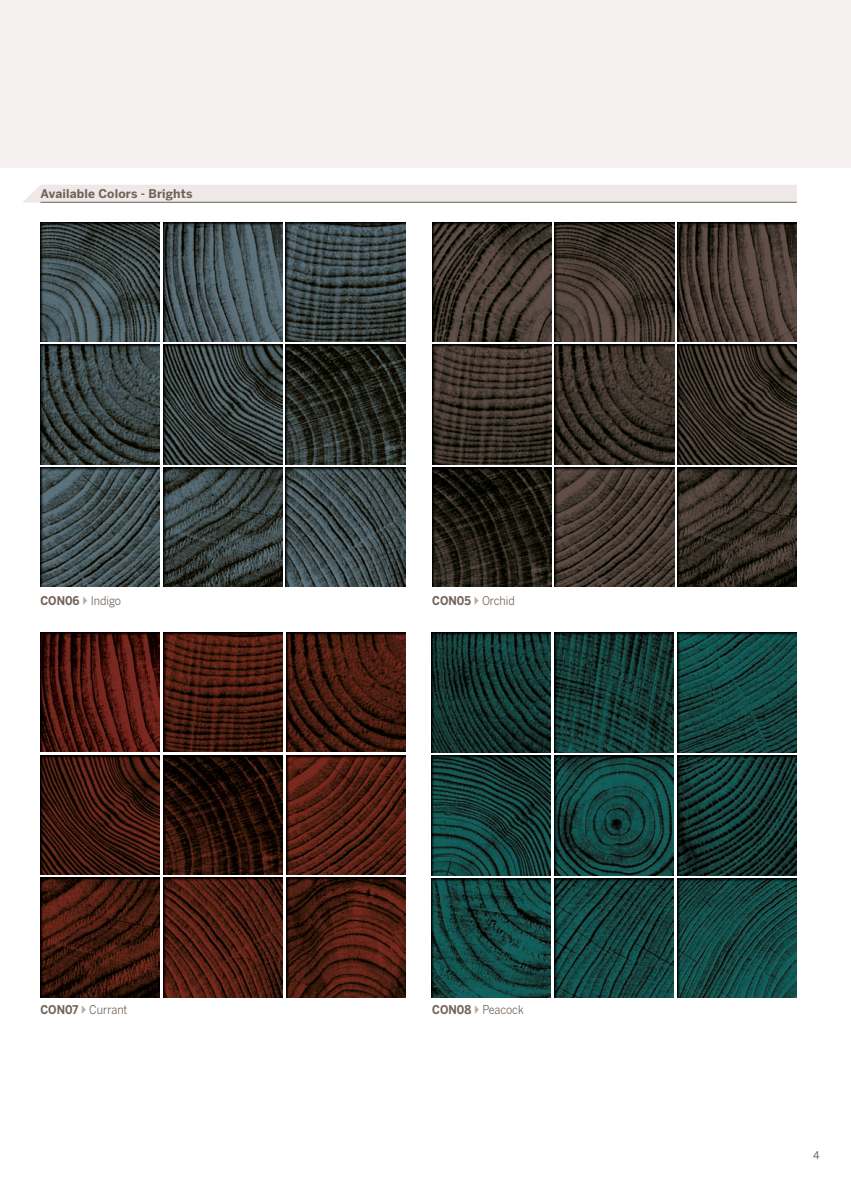
<style>
.page{position:relative;width:851px;height:1188px;background:#fff}
.page>*{position:absolute;margin:0;border:0;box-sizing:border-box;transform-origin:0 0}
.t1{font:12px "Benton Sans";color:#716259;scale:.9 1}
.t2{font:700 12px "Benton Sans";letter-spacing:.01em;color:#716259}
.t3{font:10.5px "Benton Sans";color:#716259}
.s1{font-weight:700}
</style>
<div class="page">
<div style="left:0;top:0;width:850px;height:168px;background:#f5f1f1"></div>
<div style="left:23px;top:185px;width:773px;height:18px;background:#eee9e8"></div>
<hr style="left:40px;top:202px;width:756px;height:1px;background:#716259">
<img style="left:431px;top:632px;width:120px;height:120px">
<img style="left:431px;top:755px;width:120px;height:120px">
<img style="left:431px;top:878px;width:120px;height:120px">
<img style="left:554px;top:632px;width:119px;height:120px">
<img style="left:554px;top:755px;width:119px;height:120px">
<img style="left:554px;top:878px;width:119px;height:120px">
<img style="left:677px;top:632px;width:119px;height:120px">
<img style="left:677px;top:755px;width:119px;height:120px">
<img style="left:677px;top:878px;width:119px;height:120px">
<img style="left:432px;top:222px;width:119px;height:119px">
<img style="left:432px;top:345px;width:119px;height:119px">
<img style="left:432px;top:467px;width:119px;height:119px">
<img style="left:555px;top:222px;width:119px;height:119px">
<img style="left:555px;top:345px;width:119px;height:119px">
<img style="left:555px;top:467px;width:119px;height:119px">
<img style="left:677px;top:222px;width:119px;height:119px">
<img style="left:677px;top:345px;width:119px;height:119px">
<img style="left:677px;top:467px;width:120px;height:119px">
<img style="left:40px;top:632px;width:120px;height:120px">
<img style="left:40px;top:755px;width:120px;height:120px">
<img style="left:40px;top:878px;width:120px;height:119px">
<img style="left:163px;top:632px;width:119px;height:120px">
<img style="left:163px;top:755px;width:119px;height:120px">
<img style="left:163px;top:878px;width:119px;height:119px">
<img style="left:286px;top:632px;width:119px;height:120px">
<img style="left:286px;top:755px;width:119px;height:120px">
<img style="left:286px;top:878px;width:119px;height:119px">
<img style="left:41px;top:222px;width:119px;height:119px">
<img style="left:41px;top:345px;width:119px;height:119px">
<img style="left:41px;top:467px;width:119px;height:119px">
<img style="left:163px;top:222px;width:119px;height:119px">
<img style="left:163px;top:345px;width:119px;height:119px">
<img style="left:163px;top:467px;width:119px;height:119px">
<img style="left:286px;top:222px;width:119px;height:119px">
<img style="left:286px;top:345px;width:119px;height:119px">
<img style="left:286px;top:467px;width:119px;height:119px">
<p class="t2" style="left:40px;top:187px;width:154px">Available Colors - Brights</p>
<p class="t1" style="left:40px;top:594px;width:91px"><span class="s1">CON06</span> Indigo</p>
<p class="t1" style="left:432px;top:594px;width:93px"><span class="s1">CON05</span> Orchid</p>
<p class="t1" style="left:40px;top:1002px;width:98px"><span class="s1">CON07</span> Currant</p>
<p class="t1" style="left:432px;top:1002px;width:103px"><span class="s1">CON08</span> Peacock</p>
<p class="t3" style="left:813px;top:1149px;width:8px">4</p>
</div>
